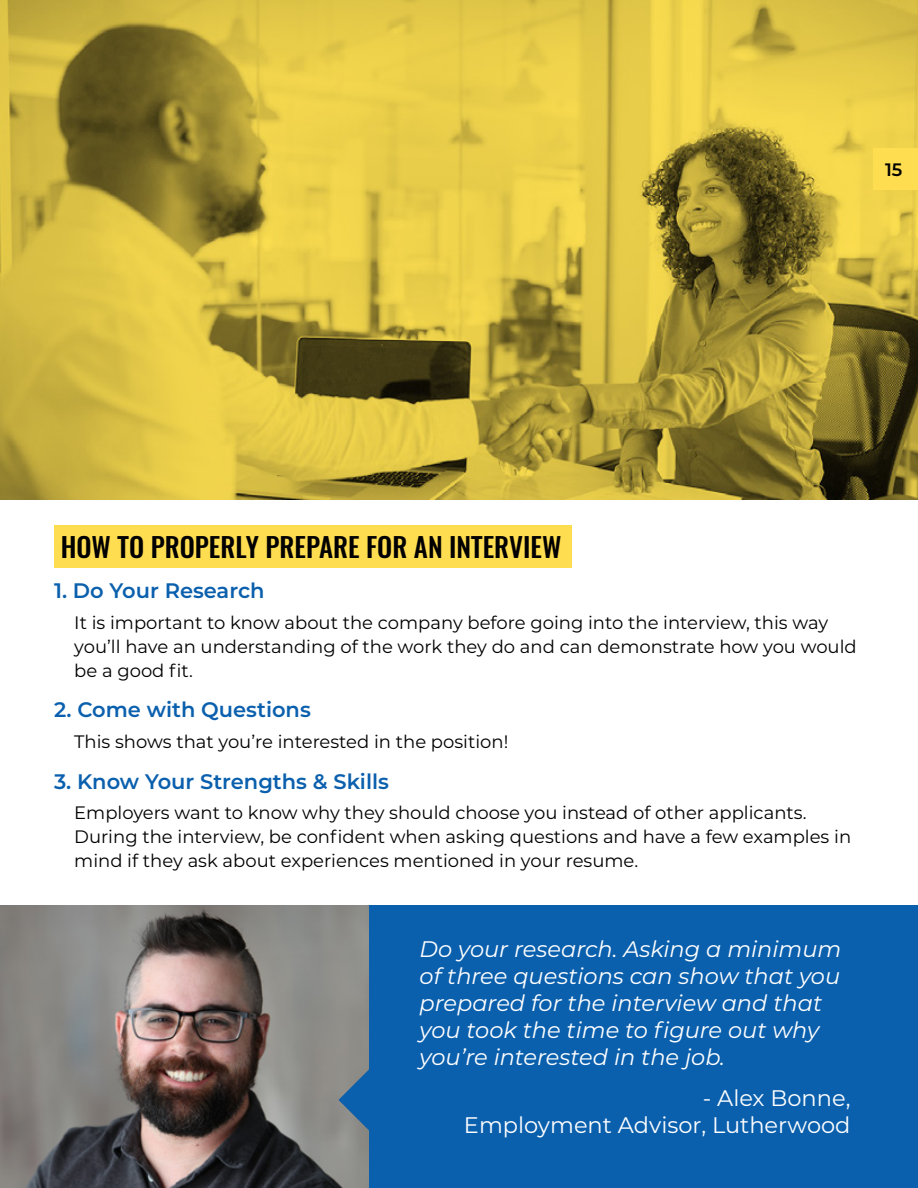
<style>
.page{position:relative;width:918px;height:1188px;background:#fff}
.page>*{position:absolute;margin:0;border:0;box-sizing:border-box;transform-origin:0 0}
.t1{font:500 27px "Oswald";color:#000}
.t2{font:italic 22.5px/27px "Montserrat";color:#fff}
.t3{font:22.5px/27px "Montserrat";color:#fff;text-align:right}
.t4{font:600 21px "Montserrat";color:#0b60ae}
.t5{font:18px/24px "Montserrat";color:#000}
.t6{font:600 18px "Montserrat";color:#000}
</style>
<div class="page">
<div style="left:0;top:905px;width:918px;height:283px;background:#0b60ae"></div>
<div style="left:54px;top:525px;width:517px;height:43px;background:#ffdd50"></div>
<img style="left:0;top:905px;width:368px;height:283px">
<svg style="left:338px;top:1069px;width:31px;height:62px"></svg>
<img style="left:0;top:0;width:918px;height:500px">
<div style="left:873px;top:148px;width:45px;height:42px;background:#ffdd50"></div>
<p class="t6" style="left:885px;top:157px;width:19px">15</p>
<h1 class="t1" style="left:61px;top:528px;width:502px">HOW TO PROPERLY PREPARE FOR AN INTERVIEW</h1>
<p class="t4" style="left:54px;top:576px;width:212px">1. Do Your Research</p>
<p class="t5" style="left:74px;top:610px;width:784px">It is important to know about the company before going into the interview, this way you’ll have an understanding of the work they do and can demonstrate how you would be a good fit.</p>
<p class="t4" style="left:54px;top:695px;width:258px">2. Come with Questions</p>
<p class="t5" style="left:74px;top:729px;width:436px">This shows that you’re interested in the position!</p>
<p class="t4" style="left:54px;top:766px;width:336px">3. Know Your Strengths &amp; Skills</p>
<p class="t5" style="left:74px;top:800px;width:778px">Employers want to know why they should choose you instead of other applicants.<br>During the interview, be confident when asking questions and have a few examples in mind if they ask about experiences mentioned in your resume.</p>
<p class="t2" style="left:420px;top:935px;width:423px">Do your research. Asking a minimum of three questions can show that you prepared for the interview and that you took the time to figure out why you’re interested in the job.</p>
<p class="t3" style="left:464px;top:1083px;width:388px">- Alex Bonne,<br>Employment Advisor, Lutherwood</p>
</div>
